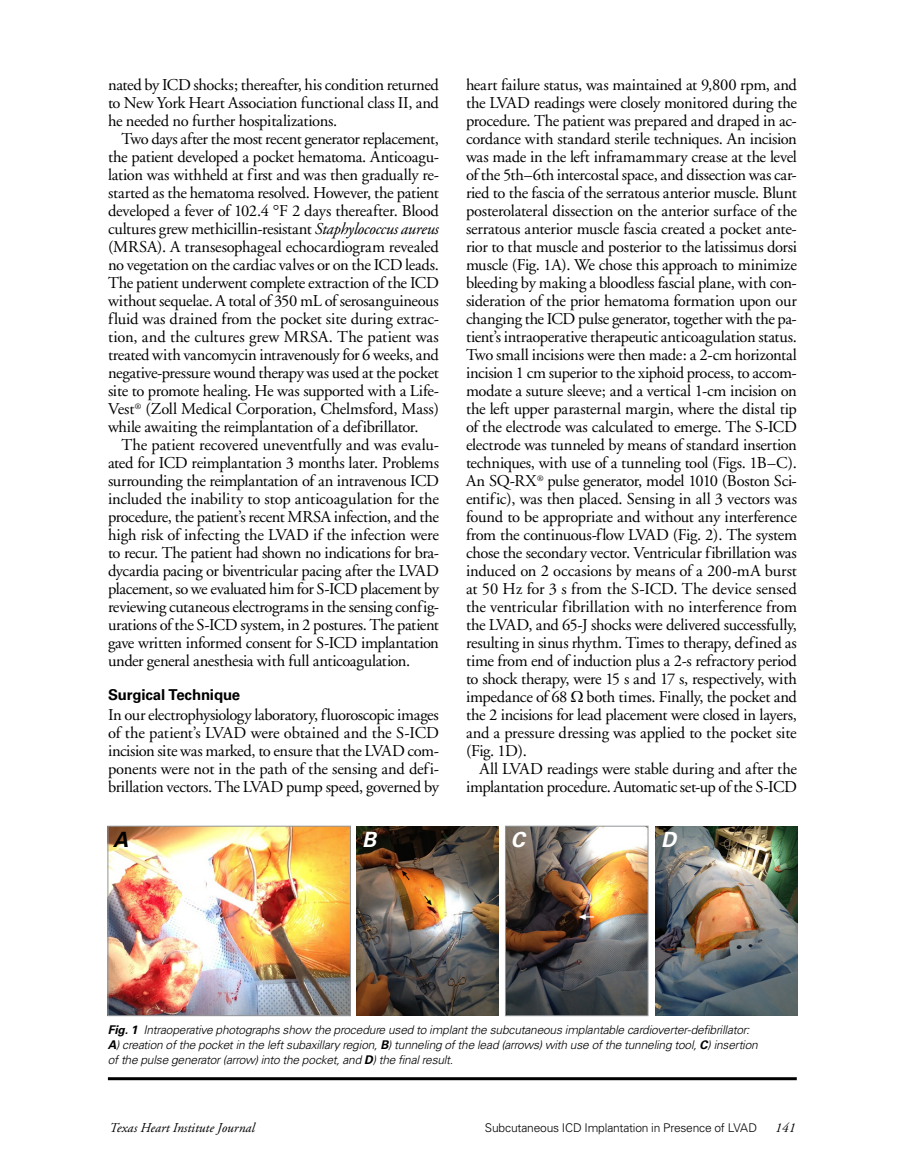
<style>
.page{position:relative;width:905px;height:1175px;background:#fff}
.page>*{position:absolute;margin:0;border:0;box-sizing:border-box;transform-origin:0 0}
.t1{font:italic 700 21px "Univers LT";color:#fff}
.t2{font:italic 700 21px "Univers LT";color:#000}
.t3{font:16.5px/18px "Adobe Garamond";letter-spacing:-.02em;color:#000;text-align:justify}
.t4{font:700 15px "Univers LT";letter-spacing:-.015em;color:#000}
.t5{font:italic 13.5px "Adobe Garamond";color:#000}
.t6{font:italic 300 12px/15px "Univers LT";letter-spacing:-.015em;color:#000}
.t7{font:300 12px "Univers LT";letter-spacing:-.015em;color:#000}
.s1{font-style:italic}
.s2{font-weight:700}
</style>
<div class="page">
<hr style="left:108px;top:1077px;width:688px;height:3px;background:#000">
<img style="left:109px;top:827px;width:240px;height:187px">
<div style="left:107px;top:825px;width:244px;height:191px;border:1px solid #939598"></div>
<img style="left:357px;top:826px;width:142px;height:189px">
<img style="left:507px;top:827px;width:139px;height:187px">
<div style="left:505px;top:825px;width:143px;height:191px;border:1px solid #939598"></div>
<img style="left:655px;top:826px;width:142px;height:189px">
<p class="t3" style="left:108px;top:76px;width:332px">nated by ICD shocks; thereafter, his condition returned to New York Heart Association functional class II, and he needed no further hospitalizations.</p>
<p class="t3" style="left:108px;top:130px;width:332px;text-indent:14px">Two days after the most recent generator replacement, the patient developed a pocket hematoma. Anticoagu&shy;lation was withheld at first and was then gradually re&shy;started as the hematoma resolved. However, the patient developed a fever of 102.4 F 2 days thereafter. Blood cultures grew methicillin-resistant <span class="s1">Staphylococcus aureus </span>(MRSA). A transesophageal echocardiogram revealed no vegetation on the cardiac valves or on the ICD leads.<br>The patient underwent complete extraction of the ICD without sequelae. A total of 350 mL of serosanguineous fluid was drained from the pocket site during extrac&shy;tion, and the cultures grew MRSA. The patient was treated with vancomycin intravenously for 6 weeks, and negative-pressure wound therapy was used at the pocket site to promote healing. He was supported with a Life-Vest<sup>®</sup> (Zoll Medical Corporation, Chelmsford, Mass) while awaiting the reimplantation of a defibrillator.</p>
<p class="t3" style="left:108px;top:436px;width:332px;text-indent:13px">The patient recovered uneventfully and was evalu&shy;ated for ICD reimplantation 3 months later. Problems surrounding the reimplantation of an intravenous ICD included the inability to stop anticoagulation for the procedure, the patient’s recent MRSA infection, and the high risk of infecting the LVAD if the infection were to recur. The patient had shown no indications for bra&shy;dycardia pacing or biventricular pacing after the LVAD placement, so we evaluated him for S-ICD placement by reviewing cutaneous electrograms in the sensing config&shy;urations of the S-ICD system, in 2 postures. The patient gave written informed consent for S-ICD implantation under general anesthesia with full anticoagulation.</p>
<p class="t4" style="left:108px;top:686px;width:134px">Surgical Technique</p>
<p class="t3" style="left:108px;top:706px;width:332px">In our electrophysiology laboratory, fluoroscopic images of the patient’s LVAD were obtained and the S-ICD incision site was marked, to ensure that the LVAD com&shy;ponents were not in the path of the sensing and defi&shy;brillation vectors. The LVAD pump speed, governed by</p>
<p class="t3" style="left:466px;top:76px;width:332px">heart failure status, was maintained at 9,800 rpm, and the LVAD readings were closely monitored during the procedure. The patient was prepared and draped in ac&shy;cordance with standard sterile techniques. An incision was made in the left inframammary crease at the level of the 5th–6th intercostal space, and dissection was car&shy;ried to the fascia of the serratous anterior muscle. Blunt posterolateral dissection on the anterior surface of the serratous anterior muscle fascia created a pocket ante&shy;rior to that muscle and posterior to the latissimus dorsi muscle (Fig. 1A). We chose this approach to minimize bleeding by making a bloodless fascial plane, with con&shy;sideration of the prior hematoma formation upon our changing the ICD pulse generator, together with the pa&shy;tient’s intraoperative therapeutic anticoagulation status.<br>Two small incisions were then made: a 2-cm horizontal incision 1 cm superior to the xiphoid process, to accom&shy;modate a suture sleeve; and a vertical 1-cm incision on the left upper parasternal margin, where the distal tip of the electrode was calculated to emerge. The S-ICD electrode was tunneled by means of standard insertion techniques, with use of a tunneling tool (Figs. 1B–C).<br>An SQ-RX<sup>®</sup> pulse generator, model 1010 (Boston Sci&shy;entific), was then placed. Sensing in all 3 vectors was found to be appropriate and without any interference from the continuous-flow LVAD (Fig. 2). The system chose the secondary vector. Ventricular fibrillation was induced on 2 occasions by means of a 200-mA burst at 50 Hz for 3 s from the S-ICD. The device sensed the ventricular fibrillation with no interference from the LVAD, and 65-J shocks were delivered successfully, resulting in sinus rhythm. Times to therapy, defined as time from end of induction plus a 2-s refractory period to shock therapy, were 15 s and 17 s, respectively, with impedance of 68 both times. Finally, the pocket and the 2 incisions for lead placement were closed in layers, and a pressure dressing was applied to the pocket site (Fig. 1D).</p>
<p class="t3" style="left:466px;top:760px;width:332px;text-align:right">All LVAD readings were stable during and after the implantation procedure. Automatic set-up of the S-ICD</p>
<p class="t2" style="left:113px;top:827px;width:17px">A</p>
<p class="t1" style="left:362px;top:827px;width:16px">B</p>
<p class="t1" style="left:511px;top:827px;width:16px">C</p>
<p class="t1" style="left:661px;top:827px;width:17px">D</p>
<p class="t6" style="left:108px;top:1022px;width:651px"><span class="s2">Fig. 1</span> Intraoperative photographs show the procedure used to implant the subcutaneous implantable cardioverter-defibrillator:<br><span class="s2">A</span>) creation of the pocket in the left subaxillary region, <span class="s2">B</span>) tunneling of the lead (arrows) with use of the tunneling tool, <span class="s2">C</span>) insertion of the pulse generator (arrow) into the pocket, and <span class="s2">D</span>) the final result.</p>
<p class="t5" style="left:110px;top:1120px;width:147px">Texas Heart Institute Journal</p>
<p class="t7" style="left:485px;top:1120px;width:273px">Subcutaneous ICD Implantation in Presence of LVAD</p>
<p class="t5" style="left:775px;top:1120px;width:22px">141</p>
</div>
